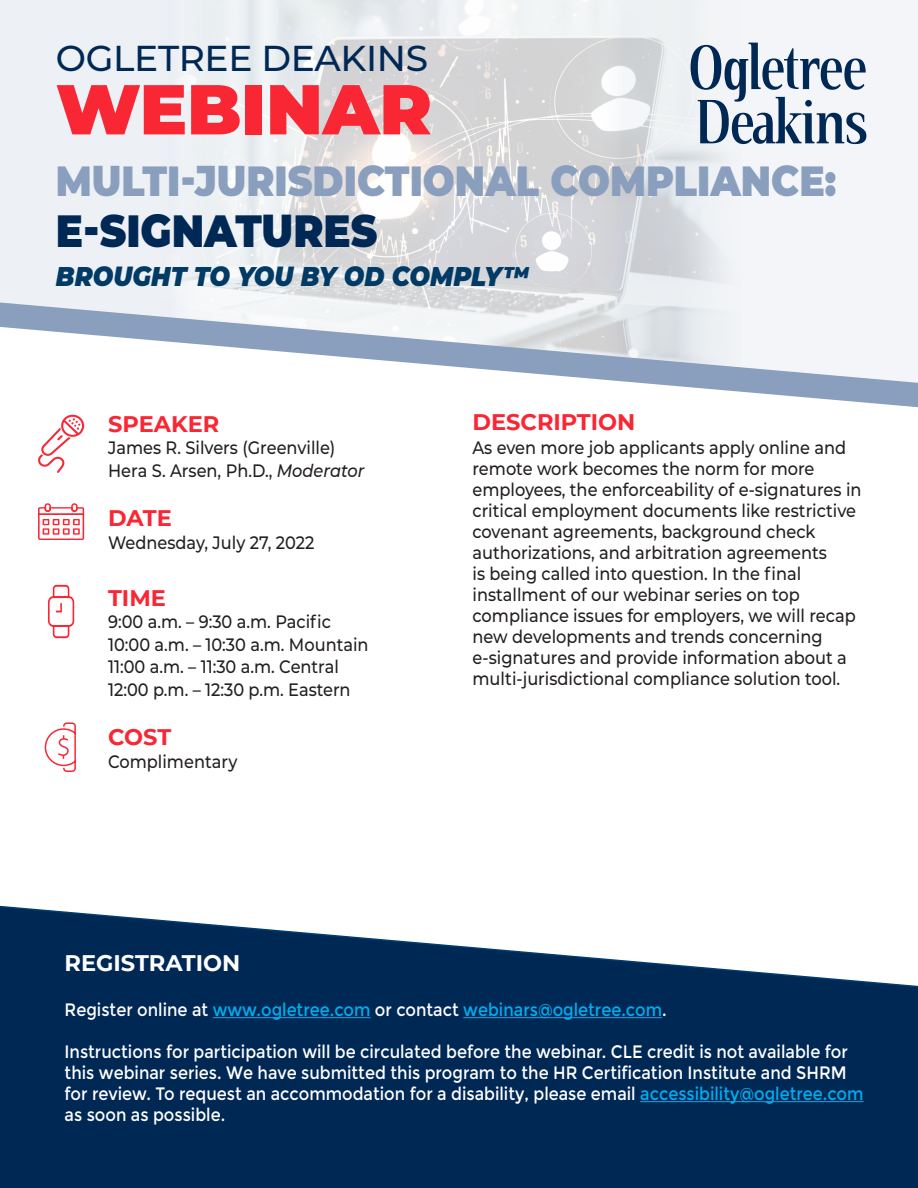
<style>
.page{position:relative;width:918px;height:1188px;background:#fff}
.page>*{position:absolute;margin:0;border:0;box-sizing:border-box;transform-origin:0 0}
.t1{font:900 70.35px "Montserrat";color:#f92634}
.t2{font:900 45px "Montserrat";color:#002855;scale:.9 1}
.t3{font:900 42px "Montserrat";color:#8a9ebd;scale:.9 1}
.t4{font:500 36px "Montserrat";letter-spacing:-.01em;color:#002855}
.t5{font:italic 900 27px "Montserrat";color:#003a65;scale:.9 1}
.t6{font:700 22.5px "Montserrat";color:#f92634}
.t7{font:700 22.5px "Montserrat";color:#fff}
.t8{font:500 18px/21px "Montserrat";color:#231f20;scale:.9 1}
.t9{font:18px/21px "Montserrat";color:#fff;scale:.9 1}
.t10{font:18px "Montserrat";color:#00aeef;scale:.9 1}
.s1{font-style:italic}
.s2{color:#fff}
.s3{color:#00aeef}
</style>
<div class="page">
<div style="left:0;top:0;width:132px;height:303px;background:#edf0f5"></div>
<div style="left:742px;top:0;width:176px;height:303px;background:#f3f5f8"></div>
<img style="left:132px;top:0;width:610px;height:303px">
<svg style="left:0;top:905px;width:918px;height:283px;background:#24476d"></svg>
<svg style="left:691px;top:43px;width:175px;height:101px"></svg>
<div style="left:805px;top:100px;width:7px;height:7px;background:#002855;border-radius:50%"></div>
<hr style="left:213px;top:1017px;width:158px;height:1px;background:#00aeef">
<hr style="left:463px;top:1017px;width:199px;height:1px;background:#00aeef">
<hr style="left:640px;top:1101px;width:224px;height:1px;background:#00aeef">
<svg style="left:0;top:303px;width:918px;height:104px"></svg>
<svg style="left:44px;top:722px;width:32px;height:50px"></svg>
<svg style="left:38px;top:503px;width:46px;height:37px"></svg>
<svg style="left:48px;top:585px;width:26px;height:53px"></svg>
<svg style="left:38px;top:414px;width:47px;height:59px"></svg>
<p class="t4" style="left:56px;top:33px;width:374px">OGLETREE DEAKINS</p>
<p class="t1" style="left:56px;top:57px;width:378px">WEBINAR</p>
<p class="t3" style="left:56px;top:150px;width:869px">MULTI-JURISDICTIONAL COMPLIANCE:</p>
<p class="t2" style="left:56px;top:197px;width:359px">E-SIGNATURES</p>
<p class="t5" style="left:56px;top:256px;width:527px">BROUGHT TO YOU BY OD COMPLY™</p>
<p class="t6" style="left:108px;top:408px;width:113px">SPEAKER</p>
<p class="t8" style="left:108px;top:437px;width:254px">James R. Silvers (Greenville)</p>
<p class="t8" style="left:108px;top:459px;width:286px">Hera S. Arsen, Ph.D., <span class="s1">Moderator</span></p>
<p class="t6" style="left:108px;top:502px;width:65px">DATE</p>
<p class="t8" style="left:108px;top:531px;width:231px">Wednesday, July 27, 2022</p>
<p class="t6" style="left:108px;top:582px;width:59px">TIME</p>
<p class="t8" style="left:108px;top:611px;width:249px">9:00 a.m. – 9:30 a.m. Pacific</p>
<p class="t8" style="left:108px;top:633px;width:291px">10:00 a.m. – 10:30 a.m. Mountain</p>
<p class="t8" style="left:108px;top:656px;width:258px">11:00 a.m. – 11:30 a.m. Central</p>
<p class="t8" style="left:108px;top:678px;width:271px">12:00 p.m. – 12:30 p.m. Eastern</p>
<p class="t6" style="left:108px;top:721px;width:65px">COST</p>
<p class="t8" style="left:108px;top:750px;width:145px">Complimentary</p>
<p class="t6" style="left:472px;top:406px;width:164px">DESCRIPTION</p>
<p class="t8" style="left:472px;top:436px;width:434px">As even more job applicants apply online and remote work becomes the norm for more employees, the enforceability of e-signatures in critical employment documents like restrictive covenant agreements, background check authorizations, and arbitration agreements<br>is being called into question. In the final installment of our webinar series on top compliance issues for employers, we will recap new developments and trends concerning e-signatures and provide information about a multi-jurisdictional compliance solution tool.</p>
<p class="t7" style="left:65px;top:947px;width:177px">REGISTRATION</p>
<p class="t10" style="left:65px;top:1000px;width:670px"><span class="s2">Register online at</span> www.ogletree.com <span class="s2">or contact</span> webinars@ogletree.com<span class="s2">.</span></p>
<p class="t9" style="left:65px;top:1042px;width:889px">Instructions for participation will be circulated before the webinar. CLE credit is not available for this webinar series. We have submitted this program to the HR Certification Institute and SHRM for review. To request an accommodation for a disability, please email <span class="s3">accessibility@ogletree.com </span>as soon as possible.</p>
</div>
